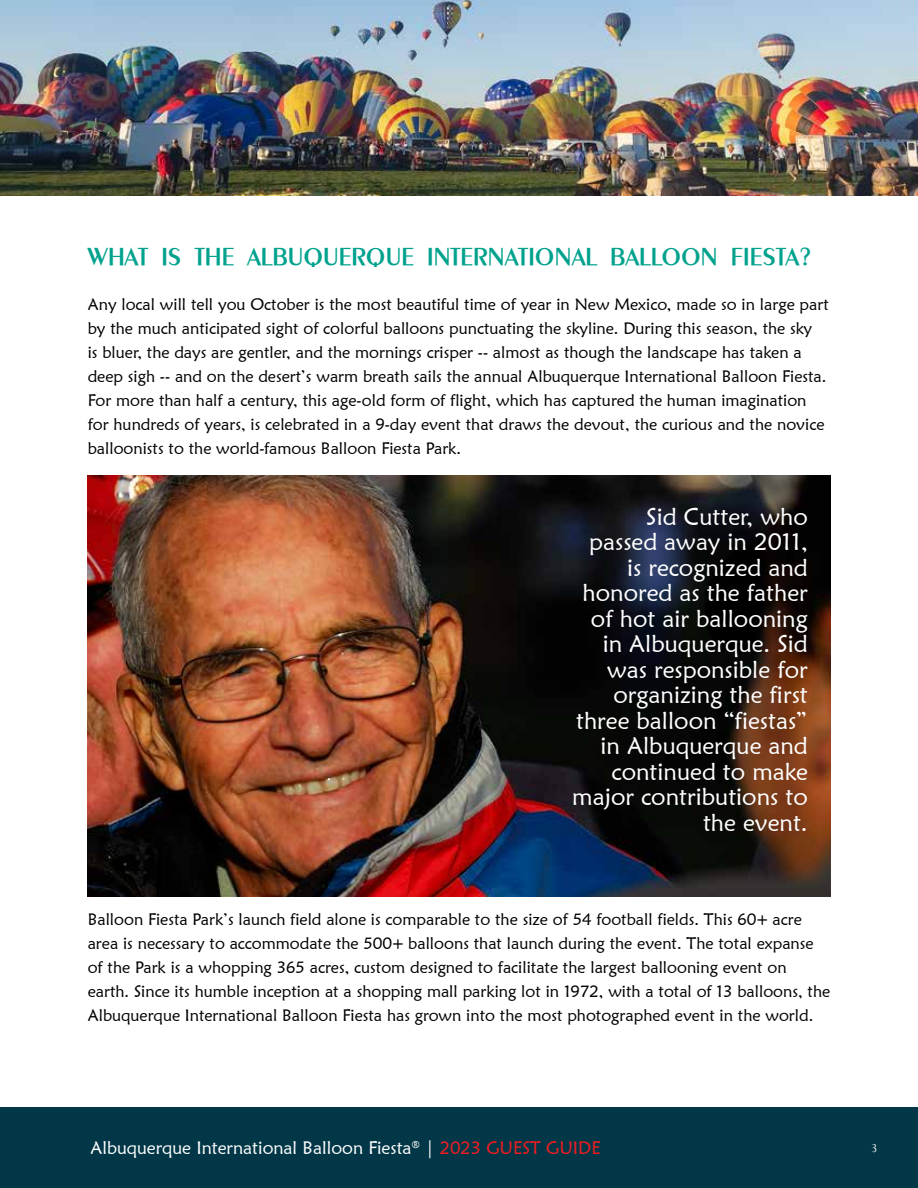
<style>
.page{position:relative;width:918px;height:1188px;background:#fff}
.page>*{position:absolute;margin:0;border:0;box-sizing:border-box;transform-origin:0 0}
.t1{font:500 25.5px "Peinaud";letter-spacing:.03em;color:#00a28d}
.t2{font:24px/25.5px "Maiandra GD";color:#fff;text-align:right}
.t3{font:18px "Maiandra GD";color:#fff}
.t4{font:16.5px/24px "Maiandra GD";color:#000}
.t5{font:13.5px "Perpetua";color:#fff}
.s1{color:#ed1d23}
</style>
<div class="page">
<img style="left:0;top:0;width:918px;height:196px">
<div style="left:0;top:1107px;width:918px;height:81px;background:#023747"></div>
<img style="left:88px;top:476px;width:742px;height:421px">
<h1 class="t1" style="left:88px;top:241px;width:725px">WHAT IS THE ALBUQUERQUE INTERNATIONAL BALLOON FIESTA?</h1>
<p class="t4" style="left:88px;top:292px;width:743px">Any local will tell you October is the most beautiful time of year in New Mexico, made so in large part by the much anticipated sight of colorful balloons punctuating the skyline. During this season, the sky<br>is bluer, the days are gentler, and the mornings crisper -- almost as though the landscape has taken a deep sigh -- and on the desert’s warm breath sails the annual Albuquerque International Balloon Fiesta.<br>For more than half a century, this age-old form of flight, which has captured the human imagination for hundreds of years, is celebrated in a 9-day event that draws the devout, the curious and the novice balloonists to the world-famous Balloon Fiesta Park.</p>
<p class="t2" style="left:572px;top:503px;width:237px">Sid Cutter, who<br>passed away in 2011, is recognized and honored as the father of hot air ballooning in Albuquerque. Sid was responsible for organizing the first three balloon “fiestas” in Albuquerque and continued to make major contributions to the event.</p>
<p class="t4" style="left:88px;top:907px;width:744px">Balloon Fiesta Park’s launch field alone is comparable to the size of 54 football fields. This 60+ acre area is necessary to accommodate the 500+ balloons that launch during the event. The total expanse of the Park is a whopping 365 acres, custom designed to facilitate the largest ballooning event on earth. Since its humble inception at a shopping mall parking lot in 1972, with a total of 13 balloons, the Albuquerque International Balloon Fiesta has grown into the most photographed event in the world.</p>
<p class="t3" style="left:90px;top:1137px;width:512px">Albuquerque International Balloon Fiesta<sup>®</sup> | <span class="s1">2023 GUEST GUIDE</span></p>
<p class="t5" style="left:871px;top:1139px;width:8px">3</p>
</div>
